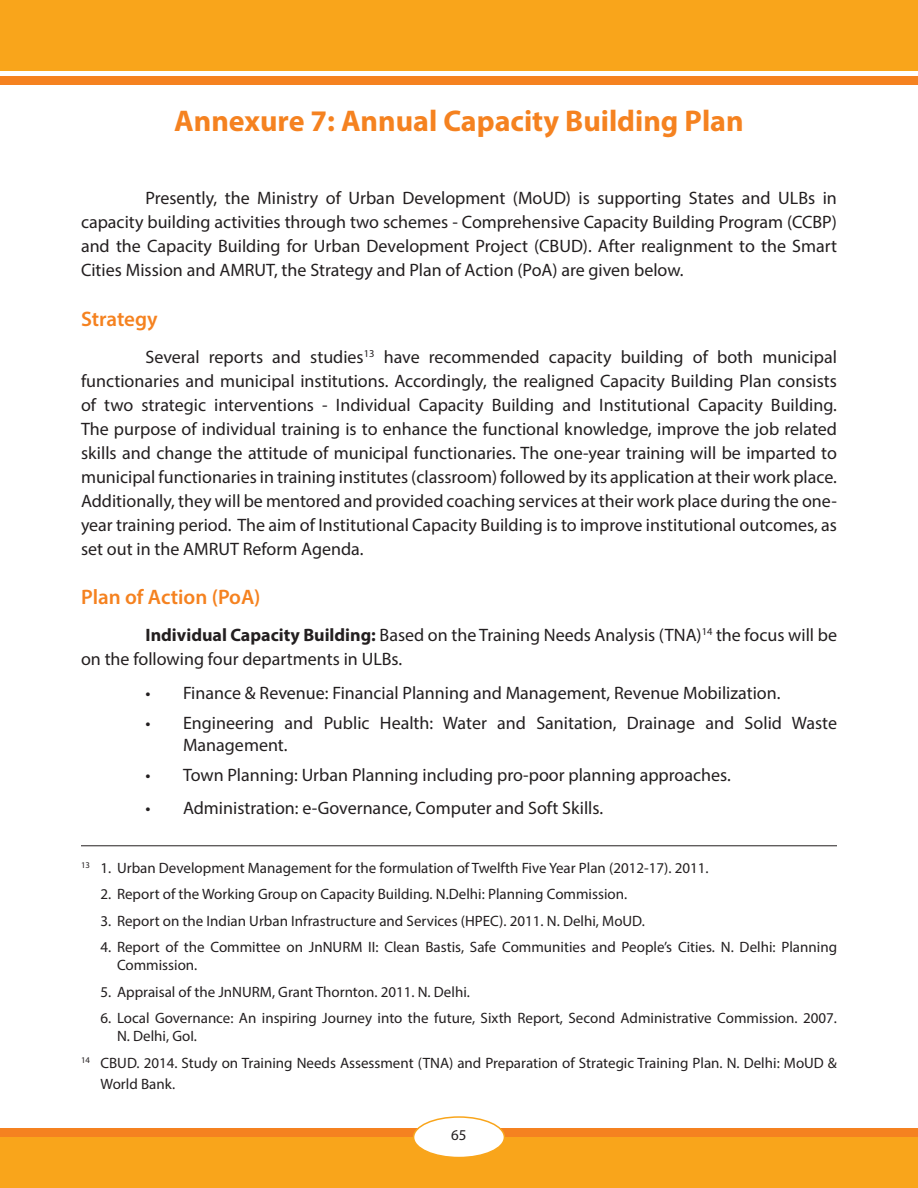
<style>
.page{position:relative;width:918px;height:1188px;background:#fff}
.page>*{position:absolute;margin:0;border:0;box-sizing:border-box;transform-origin:0 0}
.t1{font:700 30px "Myriad Pro";color:#f58220}
.Heading1{font:600 21px "Myriad Pro";color:#f58220}
.Body_Text{font:18px/24px "Myriad Pro";color:#231f20;text-align:justify}
.Bullete{font:18px/21.6px "Myriad Pro";color:#231f20}
.t2{font:15px/18px "Myriad Pro";color:#231f20}
.s1{font-weight:700}
</style>
<div class="page">
<div style="left:0;top:0;width:918px;height:70px;background:#f9a51b"></div>
<div style="left:0;top:1137px;width:918px;height:51px;background:#f9a51b"></div>
<div style="left:0;top:76px;width:918px;height:9px;background:#f58220"></div>
<div style="left:0;top:1129px;width:918px;height:8px;background:#f58220"></div>
<div style="left:414px;top:1117px;width:90px;height:41px;background:#fff;border-radius:50%"></div>
<div style="left:413px;top:1116px;width:92px;height:42px;border:2px solid #f9a51b;border-radius:50%"></div>
<hr style="left:81px;top:845px;width:756px;height:1px;background:#231f20">
<p class="t1" style="left:174px;top:101px;width:571px">Annexure 7: Annual Capacity Building Plan</p>
<p class="Body_Text" style="left:81px;top:186px;width:758px;text-indent:64px">Presently, the Ministry of Urban Development (MoUD) is supporting States and ULBs in capacity building activities through two schemes - Comprehensive Capacity Building Program (CCBP) and the Capacity Building for Urban Development Project (CBUD). After realignment to the Smart Cities Mission and AMRUT, the Strategy and Plan of Action (PoA) are given below.</p>
<p class="Heading1" style="left:81px;top:306px;width:78px">Strategy</p>
<p class="Body_Text" style="left:81px;top:344px;width:758px;text-indent:64px">Several reports and studies<sup>13</sup> have recommended capacity building of both municipal functionaries and municipal institutions. Accordingly, the realigned Capacity Building Plan consists of two strategic interventions - Individual Capacity Building and Institutional Capacity Building.<br>The purpose of individual training is to enhance the functional knowledge, improve the job related skills and change the attitude of municipal functionaries. The one-year training will be imparted to municipal functionaries in training institutes (classroom) followed by its application at their work place.<br>Additionally, they will be mentored and provided coaching services at their work place during the one&shy;year training period. The aim of Institutional Capacity Building is to improve institutional outcomes, as set out in the AMRUT Reform Agenda.</p>
<p class="Heading1" style="left:81px;top:584px;width:181px">Plan of Action (PoA)</p>
<p class="Body_Text" style="left:81px;top:623px;width:758px;text-indent:64px"><span class="s1">Individual Capacity Building:</span> Based on the Training Needs Analysis (TNA)<sup>14</sup> the focus will be on the following four departments in ULBs.</p>
<p class="Bullete" style="left:146px;top:682px;width:637px">• Finance &amp; Revenue: Financial Planning and Management, Revenue Mobilization.</p>
<p class="Bullete" style="left:183px;top:712px;width:656px;text-indent:-38px">• Engineering and Public Health: Water and Sanitation, Drainage and Solid Waste<br>Management.</p>
<p class="Bullete" style="left:146px;top:764px;width:587px">• Town Planning: Urban Planning including pro-poor planning approaches.</p>
<p class="Bullete" style="left:146px;top:797px;width:459px">• Administration: e-Governance, Computer and Soft Skills.</p>
<p class="t2" style="left:81px;top:858px;width:629px"><sup>13</sup> 1. Urban Development Management for the formulation of Twelfth Five Year Plan (2012-17). 2011.</p>
<p class="t2" style="left:100px;top:885px;width:528px">2. Report of the Working Group on Capacity Building. N.Delhi: Planning Commission.</p>
<p class="t2" style="left:100px;top:911px;width:546px">3. Report on the Indian Urban Infrastructure and Services (HPEC). 2011. N. Delhi, MoUD.</p>
<p class="t2" style="left:117px;top:938px;width:722px;text-indent:-16px">4. Report of the Committee on JnNURM II: Clean Bastis, Safe Communities and People’s Cities. N. Delhi: Planning<br>Commission.</p>
<p class="t2" style="left:100px;top:982px;width:371px">5. Appraisal of the JnNURM, Grant Thornton. 2011. N. Delhi.</p>
<p class="t2" style="left:117px;top:1009px;width:721px;text-indent:-16px">6. Local Governance: An inspiring Journey into the future, Sixth Report, Second Administrative Commission. 2007.<br>N. Delhi, GoI.</p>
<p class="t2" style="left:100px;top:1052px;width:738px;line-height:21.6px;text-indent:-20px"><sup>14</sup> CBUD. 2014. Study on Training Needs Assessment (TNA) and Preparation of Strategic Training Plan. N. Delhi: MoUD &amp;<br>World Bank.</p>
<p class="t2" style="left:451px;top:1126px;width:17px">65</p>
</div>
